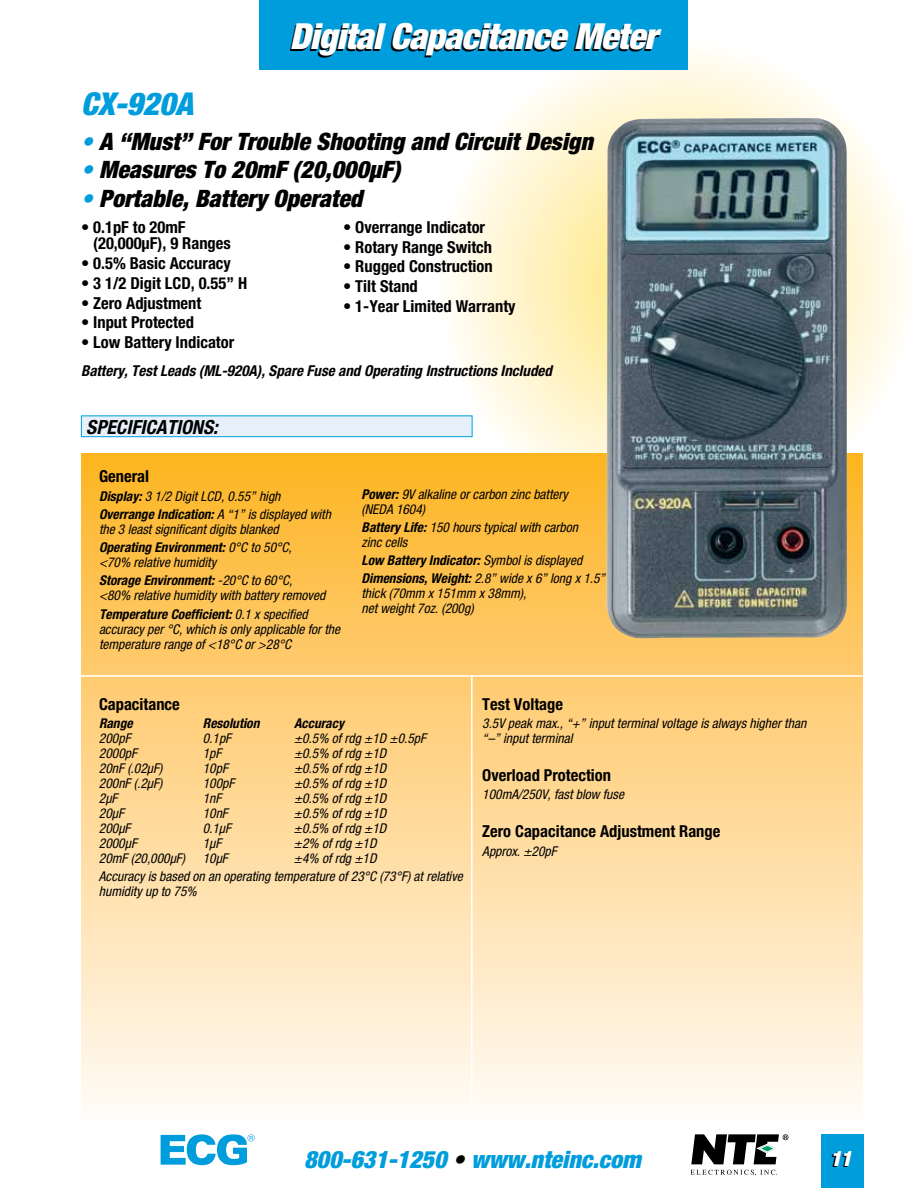
<style>
.page{position:relative;width:918px;height:1188px;background:#fff}
.page>*{position:absolute;margin:0;border:0;box-sizing:border-box;transform-origin:0 0}
.t1{font:italic 900 condensed 36px "Helvetica Neue";letter-spacing:-.02em;color:#fff}
.t2{font:italic 900 condensed 31.5px "Helvetica Neue";color:#009ddd}
.t3{font:italic 900 condensed 24px "Helvetica Neue";color:#000}
.t4{font:italic 900 condensed 24px "Helvetica Neue";color:#009ddd}
.t5{font:italic 900 condensed 21px "Helvetica Neue";color:#fff}
.t6{font:italic 700 condensed 19.5px "Helvetica Neue";color:#000}
.t7{font:700 condensed 16.5px/16.5px "Helvetica Neue";color:#000}
.t8{font:italic 700 condensed 15px "Helvetica Neue";color:#000}
.t9{font:italic condensed 13.5px/18.3px "Helvetica Neue";color:#000}
.t10{font:italic 700 condensed 13.5px/18.3px "Helvetica Neue";color:#000}
.s1{color:#009ddd}
.s2{font-weight:700}
.s3{font-weight:400}
.s4{color:#000}
</style>
<div class="page">
<div style="left:821px;top:1134px;width:43px;height:54px;background:#009ddd"></div>
<svg style="left:161px;top:1134px;width:94px;height:31px"></svg>
<svg style="left:690px;top:1170px;width:87px;height:6px"></svg>
<svg style="left:691px;top:1134px;width:97px;height:30px"></svg>
<svg style="left:438px;top:51px;width:467px;height:472px"></svg>
<div style="left:260px;top:0;width:428px;height:70px;background:#009ddd"></div>
<div style="left:81px;top:415px;width:391px;height:22px;background:#e5f0fa;border:1px solid #009ddd"></div>
<div style="left:81px;top:453px;width:781px;height:674px;background:linear-gradient(to bottom,#feb426,#fffbfb)"></div>
<hr style="left:81px;top:675px;width:781px;height:2px;background:#fff">
<hr style="left:471px;top:676px;width:2px;height:463px;background:#fff">
<img style="left:607px;top:118px;width:240px;height:520px">
<h1 class="t1" style="left:290px;top:14px;width:369px">Digital Capacitance Meter</h1>
<h2 class="t2" style="left:81px;top:84px;width:114px">CX-920A</h2>
<h3 class="t3" style="left:81px;top:126px;width:513px"><span class="s1">•</span> A “Must” For Trouble Shooting and Circuit Design</h3>
<h3 class="t3" style="left:81px;top:155px;width:321px"><span class="s1">•</span> Measures To 20mF (20,000µF)</h3>
<h3 class="t3" style="left:81px;top:183px;width:283px"><span class="s1">•</span> Portable, Battery Operated</h3>
<p class="t7" style="left:93px;top:219px;width:139px;text-indent:-12px">• 0.1pF to 20mF (20,000µF), 9 Ranges</p>
<p class="t7" style="left:81px;top:255px;width:151px">• 0.5% Basic Accuracy</p>
<p class="t7" style="left:81px;top:274px;width:168px">• 3 1/2 Digit LCD, 0.55” H</p>
<p class="t7" style="left:81px;top:294px;width:122px">• Zero Adjustment</p>
<p class="t7" style="left:81px;top:314px;width:114px">• Input Protected</p>
<p class="t7" style="left:81px;top:334px;width:155px">• Low Battery Indicator</p>
<p class="t7" style="left:343px;top:218px;width:143px">• Overrange Indicator</p>
<p class="t7" style="left:343px;top:238px;width:151px">• Rotary Range Switch</p>
<p class="t7" style="left:343px;top:258px;width:151px">• Rugged Construction</p>
<p class="t7" style="left:343px;top:278px;width:76px">• Tilt Stand</p>
<p class="t7" style="left:343px;top:297px;width:174px">• 1-Year Limited Warranty</p>
<p class="t8" style="left:81px;top:362px;width:472px">Battery, Test Leads (ML-920A), Spare Fuse and Operating Instructions Included</p>
<h3 class="t6" style="left:86px;top:416px;width:133px">SPECIFICATIONS:</h3>
<p class="t7" style="left:99px;top:468px;width:52px">General</p>
<p class="t9" style="left:99px;top:487px;width:234px"><span class="s2">Display:</span> 3 1/2 Digit LCD, 0.55” high<br><span class="s2">Overrange Indication:</span> A “1” is displayed with</p>
<p class="t9" style="left:99px;top:520px;width:194px">the 3 least significant digits blanked<br><span class="s2">Operating Environment:</span> 0°C to 50°C,</p>
<p class="t9" style="left:99px;top:553px;width:195px">&lt;70% relative humidity<br><span class="s2">Storage Environment:</span> -20°C to 60°C,</p>
<p class="t9" style="left:99px;top:586px;width:228px">&lt;80% relative humidity with battery removed<br><span class="s2">Temperature Coefficient:</span> 0.1 x specified</p>
<p class="t9" style="left:99px;top:621px;width:243px;line-height:15px">accuracy per °C, which is only applicable for the temperature range of &lt;18°C or &gt;28°C</p>
<p class="t9" style="left:361px;top:486px;width:208px;line-height:15px"><span class="s2">Power:</span> 9V alkaline or carbon zinc battery (NEDA 1604)</p>
<p class="t9" style="left:361px;top:519px;width:218px;line-height:15px"><span class="s2">Battery Life:</span> 150 hours typical with carbon zinc cells</p>
<p class="t10" style="left:361px;top:551px;width:245px">Low Battery Indicator: <span class="s3">Symbol is displayed<br></span>Dimensions, Weight: <span class="s3">2.8” wide x 6” long x 1.5”</span></p>
<p class="t9" style="left:361px;top:586px;width:166px;line-height:15px">thick (70mm x 151mm x 38mm), net weight 7oz. (200g)</p>
<p class="t7" style="left:99px;top:696px;width:82px">Capacitance</p>
<p class="t10" style="left:99px;top:714px;width:35px">Range</p>
<p class="t10" style="left:203px;top:714px;width:58px">Resolution</p>
<p class="t10" style="left:294px;top:714px;width:51px">Accuracy</p>
<p class="t9" style="left:99px;top:729px;width:33px">200pF</p>
<p class="t9" style="left:203px;top:729px;width:30px">0.1pF</p>
<p class="t9" style="left:294px;top:729px;width:134px">±0.5% of rdg ±1D ±0.5pF</p>
<p class="t9" style="left:99px;top:744px;width:40px">2000pF</p>
<p class="t9" style="left:203px;top:744px;width:20px">1pF</p>
<p class="t9" style="left:294px;top:744px;width:94px">±0.5% of rdg ±1D</p>
<p class="t9" style="left:99px;top:759px;width:65px">20nF (.02µF)</p>
<p class="t9" style="left:203px;top:759px;width:27px">10pF</p>
<p class="t9" style="left:294px;top:759px;width:94px">±0.5% of rdg ±1D</p>
<p class="t9" style="left:99px;top:774px;width:65px">200nF (.2µF)</p>
<p class="t9" style="left:203px;top:774px;width:33px">100pF</p>
<p class="t9" style="left:294px;top:774px;width:94px">±0.5% of rdg ±1D</p>
<p class="t9" style="left:99px;top:789px;width:20px">2µF</p>
<p class="t9" style="left:203px;top:789px;width:20px">1nF</p>
<p class="t9" style="left:294px;top:789px;width:94px">±0.5% of rdg ±1D</p>
<p class="t9" style="left:99px;top:804px;width:27px">20µF</p>
<p class="t9" style="left:203px;top:804px;width:27px">10nF</p>
<p class="t9" style="left:294px;top:804px;width:94px">±0.5% of rdg ±1D</p>
<p class="t9" style="left:99px;top:819px;width:33px">200µF</p>
<p class="t9" style="left:203px;top:819px;width:30px">0.1µF</p>
<p class="t9" style="left:294px;top:819px;width:94px">±0.5% of rdg ±1D</p>
<p class="t9" style="left:99px;top:834px;width:40px">2000µF</p>
<p class="t9" style="left:203px;top:834px;width:20px">1µF</p>
<p class="t9" style="left:294px;top:834px;width:84px">±2% of rdg ±1D</p>
<p class="t9" style="left:99px;top:849px;width:88px">20mF (20,000µF)</p>
<p class="t9" style="left:203px;top:849px;width:27px">10µF</p>
<p class="t9" style="left:99px;top:849px;width:365px;text-indent:195px">±4% of rdg ±1D<br>Accuracy is based on an operating temperature of 23°C (73°F) at relative</p>
<p class="t9" style="left:99px;top:882px;width:99px">humidity up to 75%</p>
<p class="t7" style="left:482px;top:696px;width:82px">Test Voltage</p>
<p class="t9" style="left:482px;top:716px;width:326px;line-height:15px">3.5V peak max., “+” input terminal voltage is always higher than “–” input terminal</p>
<p class="t7" style="left:482px;top:767px;width:130px">Overload Protection</p>
<p class="t9" style="left:482px;top:785px;width:143px">100mA/250V, fast blow fuse</p>
<p class="t7" style="left:482px;top:823px;width:240px">Zero Capacitance Adjustment Range</p>
<p class="t9" style="left:482px;top:842px;width:76px">Approx. ±20pF</p>
<h3 class="t4" style="left:304px;top:1145px;width:338px">800-631-1250 <span class="s4">•</span> www.nteinc.com</h3>
<h3 class="t5" style="left:830px;top:1145px;width:23px">11</h3>
</div>
